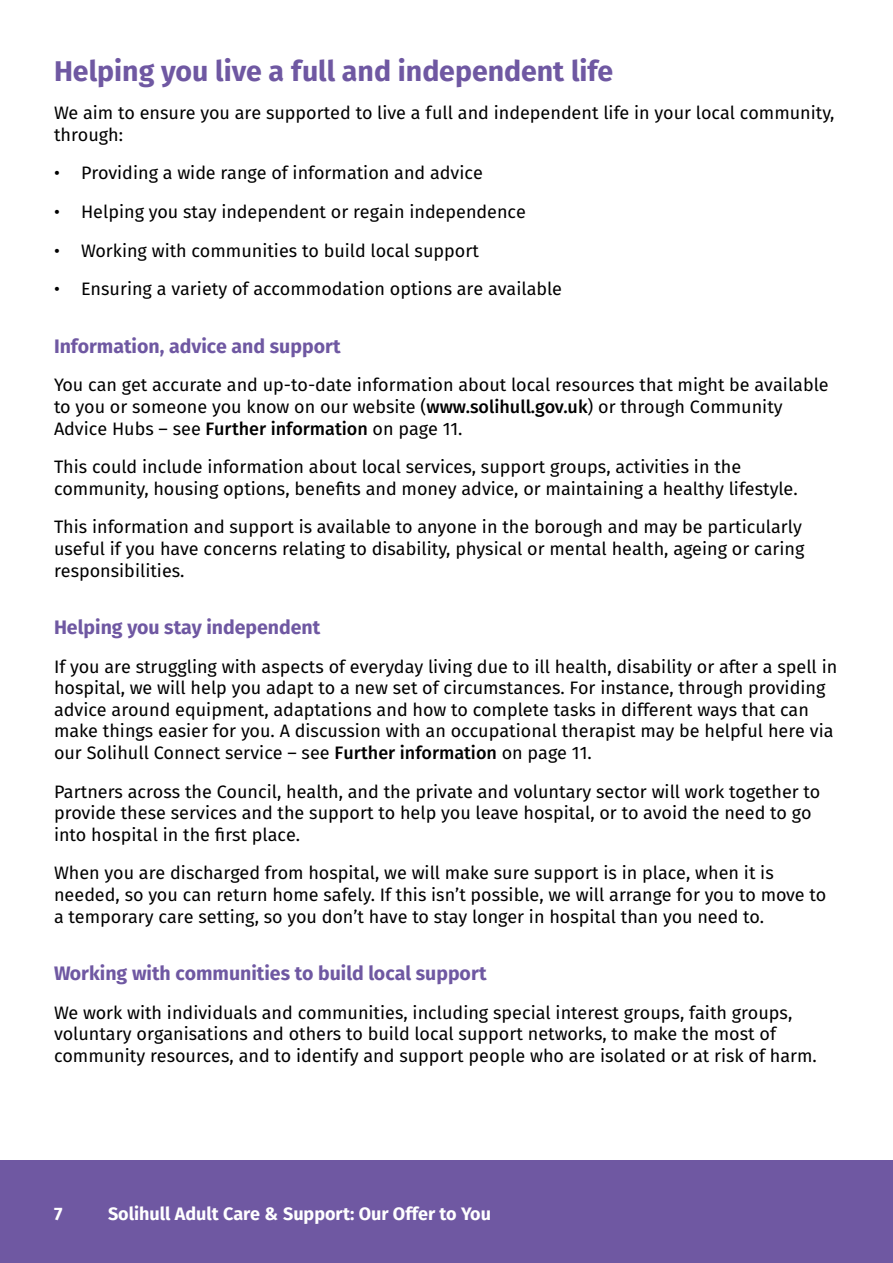
<style>
.page{position:relative;width:893px;height:1263px;background:#fff}
.page>*{position:absolute;margin:0;border:0;box-sizing:border-box;transform-origin:0 0}
.t1{font:700 28.5px "Fira Sans";color:#6f58a2}
.t2{font:700 19.5px "Fira Sans";color:#6f58a2}
.t3{font:18px/21.6px "Fira Sans";color:#000}
.t4{font:700 18px "Fira Sans";color:#fff}
.s1{font-weight:500}
</style>
<div class="page">
<div style="left:0;top:1160px;width:893px;height:103px;background:#6f58a2"></div>
<h1 class="t1" style="left:54px;top:51px;width:561px">Helping you live a full and independent life</h1>
<p class="t3" style="left:54px;top:102px;width:782px">We aim to ensure you are supported to live a full and independent life in your local community, through:</p>
<p class="t3" style="left:54px;top:162px;width:430px">• Providing a wide range of information and advice</p>
<p class="t3" style="left:54px;top:201px;width:473px">• Helping you stay independent or regain independence</p>
<p class="t3" style="left:54px;top:240px;width:427px">• Working with communities to build local support</p>
<p class="t3" style="left:54px;top:278px;width:510px">• Ensuring a variety of accommodation options are available</p>
<p class="t2" style="left:54px;top:332px;width:288px">Information, advice and support</p>
<p class="t3" style="left:54px;top:374px;width:776px">You can get accurate and up-to-date information about local resources that might be available to you or someone you know on our website (<span class="s1">www.solihull.gov.uk</span>) or through Community<br>Advice Hubs – see <span class="s1">Further information</span> on page 11.</p>
<p class="t3" style="left:54px;top:456px;width:745px">This could include information about local services, support groups, activities in the community, housing options, benefits and money advice, or maintaining a healthy lifestyle.</p>
<p class="t3" style="left:54px;top:516px;width:752px">This information and support is available to anyone in the borough and may be particularly useful if you have concerns relating to disability, physical or mental health, ageing or caring responsibilities.</p>
<p class="t2" style="left:54px;top:613px;width:268px">Helping you stay independent</p>
<p class="t3" style="left:54px;top:655px;width:785px">If you are struggling with aspects of everyday living due to ill health, disability or after a spell in hospital, we will help you adapt to a new set of circumstances. For instance, through providing advice around equipment, adaptations and how to complete tasks in different ways that can make things easier for you. A discussion with an occupational therapist may be helpful here via our Solihull Connect service – see <span class="s1">Further information</span> on page 11.</p>
<p class="t3" style="left:54px;top:780px;width:768px">Partners across the Council, health, and the private and voluntary sector will work together to provide these services and the support to help you leave hospital, or to avoid the need to go into hospital in the first place.</p>
<p class="t3" style="left:54px;top:862px;width:774px">When you are discharged from hospital, we will make sure support is in place, when it is needed, so you can return home safely. If this isn’t possible, we will arrange for you to move to a temporary care setting, so you don’t have to stay longer in hospital than you need to.</p>
<p class="t2" style="left:54px;top:960px;width:434px">Working with communities to build local support</p>
<p class="t3" style="left:54px;top:1001px;width:764px">We work with individuals and communities, including special interest groups, faith groups, voluntary organisations and others to build local support networks, to make the most of community resources, and to identify and support people who are isolated or at risk of harm.</p>
<p class="t4" style="left:54px;top:1201px;width:10px">7</p>
<p class="t4" style="left:108px;top:1201px;width:385px">Solihull Adult Care &amp; Support: Our Offer to You</p>
</div>
